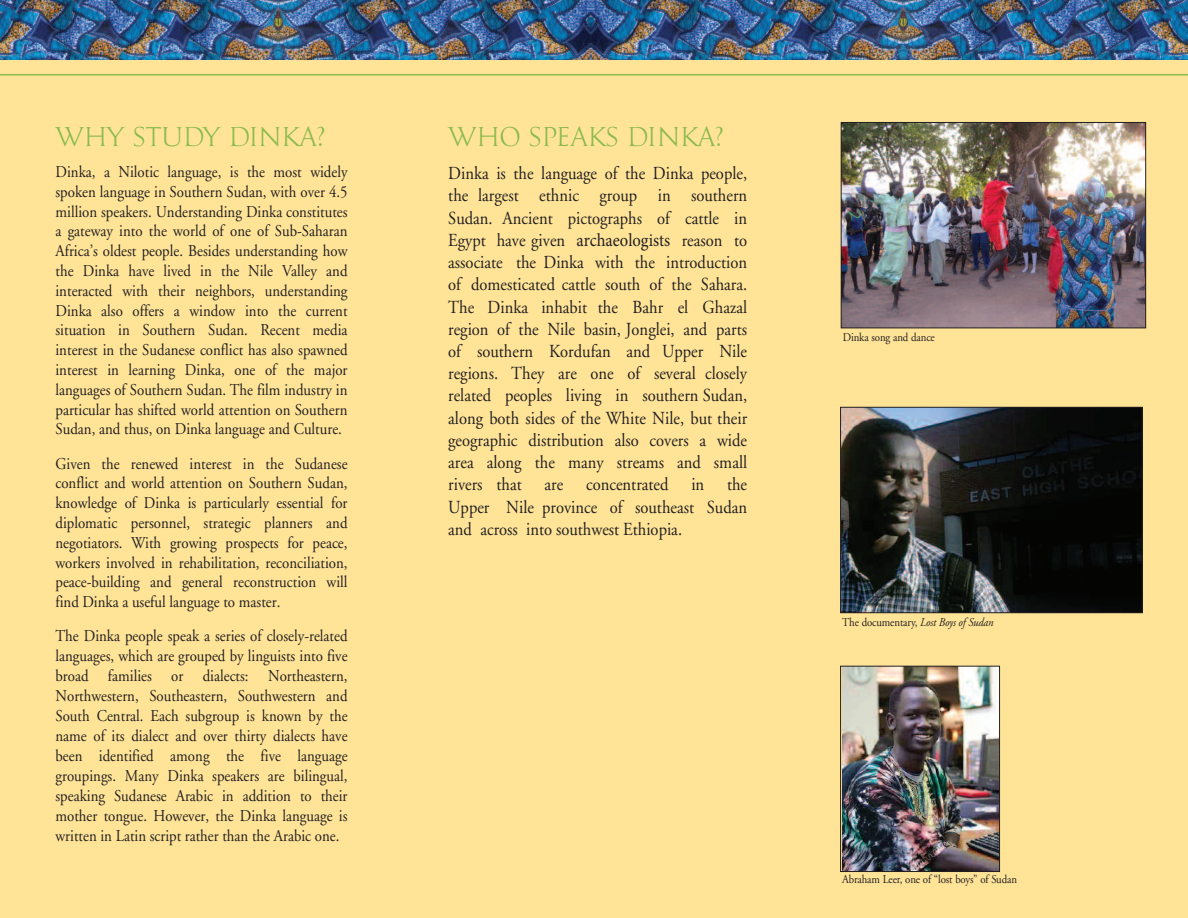
<style>
.page{position:relative;width:1188px;height:918px;background:#fff}
.page>*{position:absolute;margin:0;border:0;box-sizing:border-box;transform-origin:0 0}
.t1{font:27px "Goudy Trajan";color:#8bbb4d}
.t2{font:18.3px/22.2px "Adobe Garamond";color:#231f20;text-align:justify;scale:.9 1}
.t3{font:16.5px/19.8px "Adobe Garamond";color:#231f20;text-align:justify;scale:.9 1}
.t4{font:12px "Adobe Garamond";letter-spacing:-.01em;color:#231f20;scale:.9 1}
.s1{font-family:"Minion Pro"}
.s2{font-style:italic}
</style>
<div class="page">
<div style="left:0;top:27px;width:1188px;height:891px;background:#ffe498"></div>
<img style="left:842px;top:668px;width:156px;height:202px">
<div style="left:840px;top:666px;width:160px;height:206px;border:1px solid #231f20"></div>
<hr style="left:0;top:74px;width:1188px;height:2px;background:#8bbb4d">
<img style="left:842px;top:409px;width:299px;height:202px">
<div style="left:840px;top:407px;width:303px;height:206px;border:1px solid #231f20"></div>
<img style="left:843px;top:124px;width:301px;height:202px">
<div style="left:841px;top:122px;width:305px;height:206px;border:1px solid #231f20"></div>
<img style="left:0;top:0;width:1188px;height:59px">
<h1 class="t1" style="left:56px;top:120px;width:272px">WHY STUDY DINKA?</h1>
<p class="t3" style="left:55px;top:163px;width:326px">Dinka, a Nilotic language, is the most widely spoken language in Southern Sudan, with over 4.5 million speakers. Understanding Dinka constitutes a gateway into the world of one of Sub-Saharan Africa’s oldest people. Besides understanding how the Dinka have lived in the Nile Valley and interacted with their neighbors, understanding Dinka also offers a window into the current situation in Southern Sudan. Recent media interest in the Sudanese conflict has also spawned interest in learning Dinka, one of the major languages of Southern Sudan. The film industry in particular has shifted world attention on Southern Sudan, and thus, on Dinka language and Culture.</p>
<p class="t3" style="left:55px;top:455px;width:326px">Given the renewed interest in the Sudanese conflict and world attention on Southern Sudan, knowledge of Dinka is particularly essential for diplomatic personnel, strategic planners and negotiators. With growing prospects for peace, workers involved in rehabilitation, reconciliation, peace-building and general reconstruction will find Dinka a useful language to master.</p>
<p class="t3" style="left:55px;top:628px;width:326px">The Dinka people speak a series of closely-related languages, which are grouped by linguists into five broad families or dialects: Northeastern, Northwestern, Southeastern, Southwestern and South Central. Each subgroup is known by the name of its dialect and over thirty dialects have been identified among the five language groupings. Many Dinka speakers are bilingual, speaking Sudanese Arabic in addition to their mother tongue. However, the Dinka language is written in Latin script rather than the Arabic one.</p>
<h1 class="t1" style="left:448px;top:121px;width:277px">WHO SPEAKS DINKA?</h1>
<p class="t2" style="left:448px;top:164px;width:334px">Dinka is the language of the Dinka people, the largest ethnic group in southern Sudan. Ancient pictographs of cattle in Egypt have given <span class="s1">archaeologists</span> reason to associate the Dinka with the introduction of domesticated cattle south of the Sahara.<br>The Dinka inhabit the Bahr el Ghazal region of the Nile basin, Jonglei, and parts of southern Kordufan and Upper Nile regions. They are one of several closely related peoples living in southern Sudan, along both sides of the White Nile, but their geographic distribution also covers a wide area along the many streams and small rivers that are concentrated in the Upper Nile province of southeast Sudan and across into southwest Ethiopia.</p>
<p class="t4" style="left:843px;top:333px;width:104px">Dinka song and dance</p>
<p class="t4" style="left:842px;top:617px;width:170px">The documentary, <span class="s2">Lost Boys of Sudan</span></p>
<p class="t4" style="left:842px;top:874px;width:196px">Abraham Leer, one of “lost boys” of Sudan</p>
</div>
